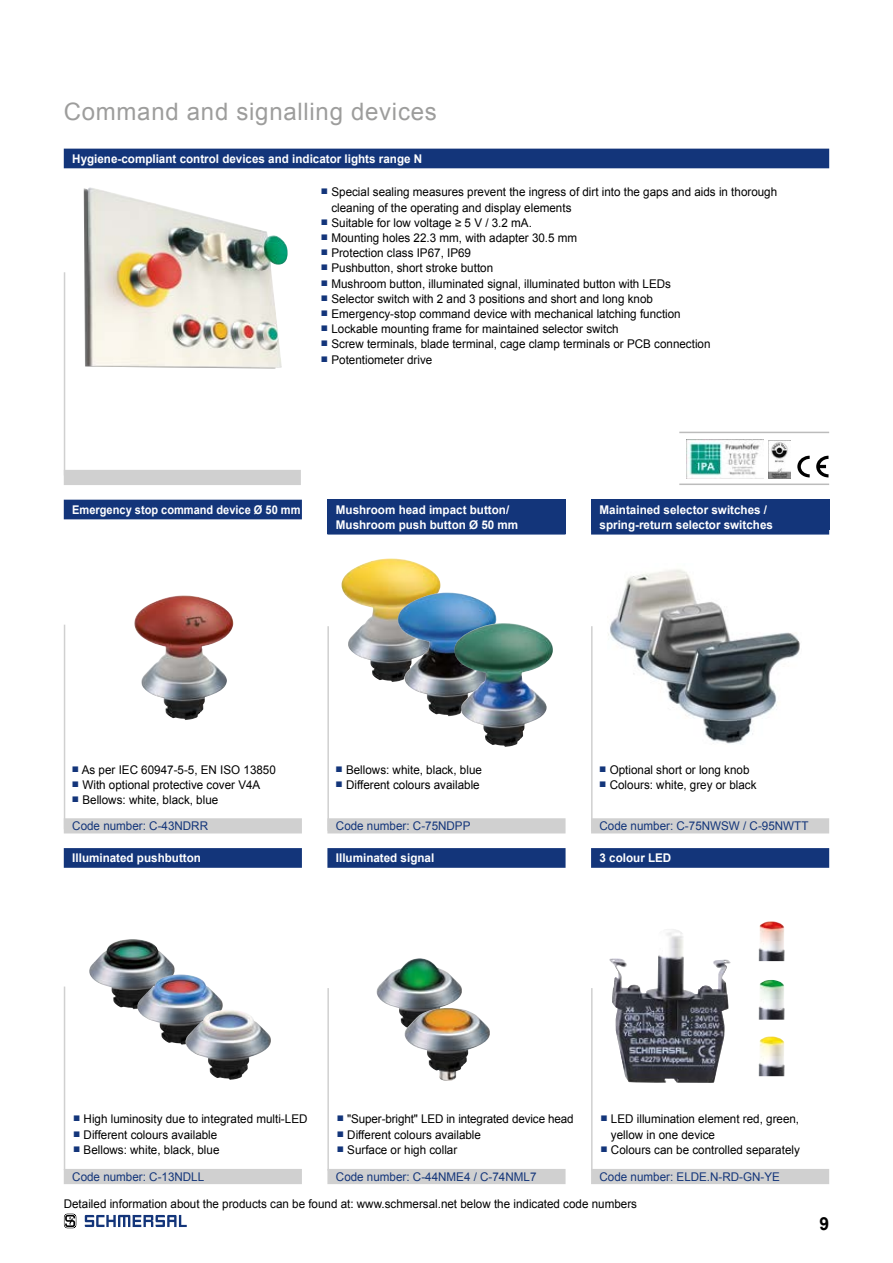
<style>
.page{position:relative;width:893px;height:1263px;background:#fff}
.page>*{position:absolute;margin:0;border:0;box-sizing:border-box;transform-origin:0 0}
.t1{font:24px "Arial";letter-spacing:.03em;color:#9d9d9c}
.t2{font:700 18px "Arial";color:#000}
.t3{font:12px/15.1px "Arial";color:#000}
.t4{font:700 12px/15.1px "Arial";color:#fff}
.t5{font:12px "Arial";color:#13357a}
.t6{font:700 12px "Arial";color:#fff;scale:.92 1}
</style>
<div class="page">
<svg style="left:64px;top:1213px;width:12px;height:15px"></svg>
<svg style="left:85px;top:1215px;width:102px;height:12px"></svg>
<div style="left:64px;top:470px;width:237px;height:15px;background:#d0d0d0"></div>
<div style="left:64px;top:149px;width:765px;height:19px;background:#13357a"></div>
<img style="left:84px;top:187px;width:204px;height:182px">
<hr style="left:64px;top:272px;width:1px;height:203px;background:#d0d0d0">
<div style="left:64px;top:818px;width:238px;height:15px;background:#d0d0d0"></div>
<div style="left:64px;top:500px;width:238px;height:19px;background:#13357a"></div>
<img style="left:134px;top:595px;width:50px;height:85px">
<hr style="left:64px;top:625px;width:1px;height:204px;background:#d0d0d0">
<img style="left:608px;top:569px;width:192px;height:175px">
<div style="left:591px;top:818px;width:238px;height:15px;background:#d0d0d0"></div>
<div style="left:591px;top:500px;width:238px;height:30px;background:#13357a"></div>
<div style="left:591px;top:515px;width:238px;height:19px;background:#13357a"></div>
<hr style="left:591px;top:626px;width:2px;height:205px;background:#d0d0d0">
<hr style="left:591px;top:988px;width:2px;height:182px;background:#d0d0d0">
<div style="left:591px;top:1169px;width:238px;height:15px;background:#d0d0d0"></div>
<div style="left:591px;top:848px;width:238px;height:20px;background:#13357a"></div>
<img style="left:609px;top:929px;width:122px;height:154px">
<img style="left:759px;top:921px;width:26px;height:40px">
<img style="left:759px;top:980px;width:26px;height:40px">
<img style="left:759px;top:1036px;width:26px;height:40px">
<img style="left:89px;top:939px;width:86px;height:70px">
<div style="left:64px;top:1169px;width:238px;height:15px;background:#d0d0d0"></div>
<div style="left:64px;top:848px;width:238px;height:20px;background:#13357a"></div>
<img style="left:137px;top:974px;width:80px;height:71px">
<img style="left:186px;top:1010px;width:33px;height:44px">
<hr style="left:64px;top:986px;width:1px;height:184px;background:#d0d0d0">
<img style="left:687px;top:439px;width:76px;height:38px">
<img style="left:768px;top:440px;width:23px;height:38px">
<svg style="left:797px;top:456px;width:13px;height:21px"></svg>
<svg style="left:816px;top:456px;width:12px;height:21px"></svg>
<hr style="left:679px;top:432px;width:150px;height:1px;background:#bcbcbc">
<hr style="left:679px;top:483px;width:150px;height:2px;background:#bcbcbc">
<div style="left:327px;top:1169px;width:239px;height:15px;background:#d0d0d0"></div>
<div style="left:327px;top:848px;width:239px;height:20px;background:#13357a"></div>
<img style="left:376px;top:958px;width:86px;height:67px">
<hr style="left:327px;top:988px;width:2px;height:182px;background:#d0d0d0">
<img style="left:403px;top:1008px;width:87px;height:73px">
<div style="left:327px;top:818px;width:239px;height:15px;background:#d0d0d0"></div>
<div style="left:327px;top:500px;width:239px;height:34px;background:#13357a"></div>
<img style="left:341px;top:558px;width:100px;height:124px">
<hr style="left:327px;top:626px;width:2px;height:205px;background:#d0d0d0">
<img style="left:397px;top:592px;width:99px;height:124px">
<img style="left:454px;top:623px;width:99px;height:124px">
<h1 class="t1" style="left:64px;top:96px;width:375px">Command and signalling devices</h1>
<p class="t4" style="left:72px;top:151px;width:351px">Hygiene-compliant control devices and indicator lights range N</p>
<p class="t3" style="left:331px;top:185px;width:447px;text-indent:-11px"><sup>■</sup> Special sealing measures prevent the ingress of dirt into the gaps and aids in thorough cleaning of the operating and display elements</p>
<p class="t3" style="left:321px;top:215px;width:213px"><sup>■</sup> Suitable for low voltage ≥ 5 V / 3.2 mA.</p>
<p class="t3" style="left:321px;top:230px;width:258px"><sup>■</sup> Mounting holes 22.3 mm, with adapter 30.5 mm</p>
<p class="t3" style="left:321px;top:245px;width:152px"><sup>■</sup> Protection class IP67, IP69</p>
<p class="t3" style="left:321px;top:261px;width:174px"><sup>■</sup> Pushbutton, short stroke button</p>
<p class="t3" style="left:321px;top:276px;width:352px"><sup>■</sup> Mushroom button, illuminated signal, illuminated button with LEDs</p>
<p class="t3" style="left:321px;top:291px;width:334px"><sup>■</sup> Selector switch with 2 and 3 positions and short and long knob</p>
<p class="t3" style="left:321px;top:306px;width:361px"><sup>■</sup> Emergency-stop command device with mechanical latching function</p>
<p class="t3" style="left:321px;top:321px;width:299px"><sup>■</sup> Lockable mounting frame for maintained selector switch</p>
<p class="t3" style="left:321px;top:337px;width:391px"><sup>■</sup> Screw terminals, blade terminal, cage clamp terminals or PCB connection</p>
<p class="t3" style="left:321px;top:352px;width:113px"><sup>■</sup> Potentiometer drive</p>
<p class="t6" style="left:72px;top:501px;width:250px">Emergency stop command device Ø 50 mm</p>
<p class="t4" style="left:336px;top:502px;width:184px">Mushroom head impact button/<br>Mushroom push button Ø 50 mm</p>
<p class="t4" style="left:600px;top:502px;width:175px">Maintained selector switches / spring-return selector switches</p>
<p class="t3" style="left:72px;top:762px;width:205px"><sup>■</sup> As per IEC 60947-5-5, EN ISO 13850</p>
<p class="t3" style="left:72px;top:777px;width:190px"><sup>■</sup> With optional protective cover V4A</p>
<p class="t3" style="left:72px;top:792px;width:148px"><sup>■</sup> Bellows: white, black, blue</p>
<p class="t3" style="left:336px;top:762px;width:148px"><sup>■</sup> Bellows: white, black, blue</p>
<p class="t3" style="left:336px;top:777px;width:146px"><sup>■</sup> Different colours available</p>
<p class="t3" style="left:599px;top:762px;width:152px"><sup>■</sup> Optional short or long knob</p>
<p class="t3" style="left:599px;top:777px;width:159px"><sup>■</sup> Colours: white, grey or black</p>
<p class="t5" style="left:72px;top:818px;width:137px">Code number: C-43NDRR</p>
<p class="t5" style="left:336px;top:818px;width:136px">Code number: C-75NDPP</p>
<p class="t5" style="left:600px;top:818px;width:210px">Code number: C-75NWSW / C-95NWTT</p>
<p class="t4" style="left:72px;top:851px;width:130px">Illuminated pushbutton</p>
<p class="t4" style="left:336px;top:851px;width:100px">Illuminated signal</p>
<p class="t4" style="left:600px;top:851px;width:73px">3 colour LED</p>
<p class="t3" style="left:73px;top:1112px;width:236px"><sup>■</sup> High luminosity due to integrated multi-LED</p>
<p class="t3" style="left:73px;top:1127px;width:146px"><sup>■</sup> Different colours available</p>
<p class="t3" style="left:73px;top:1142px;width:148px"><sup>■</sup> Bellows: white, black, blue</p>
<p class="t5" style="left:72px;top:1168px;width:133px">Code number: C-13NDLL</p>
<p class="t3" style="left:337px;top:1112px;width:238px"><sup>■</sup> "Super-bright" LED in integrated device head</p>
<p class="t3" style="left:337px;top:1127px;width:146px"><sup>■</sup> Different colours available</p>
<p class="t3" style="left:337px;top:1142px;width:122px"><sup>■</sup> Surface or high collar</p>
<p class="t5" style="left:336px;top:1168px;width:202px">Code number: C-44NME4 / C-74NML7</p>
<p class="t3" style="left:611px;top:1112px;width:190px;text-indent:-10px"><sup>■</sup> LED illumination element red, green, yellow in one device</p>
<p class="t3" style="left:600px;top:1142px;width:201px"><sup>■</sup> Colours can be controlled separately</p>
<p class="t5" style="left:600px;top:1168px;width:182px">Code number: ELDE.N-RD-GN-YE</p>
<p class="t3" style="left:64px;top:1196px;width:575px">Detailed information about the products can be found at: www.schmersal.net below the indicated code numbers</p>
<h2 class="t2" style="left:819px;top:1211px;width:11px">9</h2>
</div>
